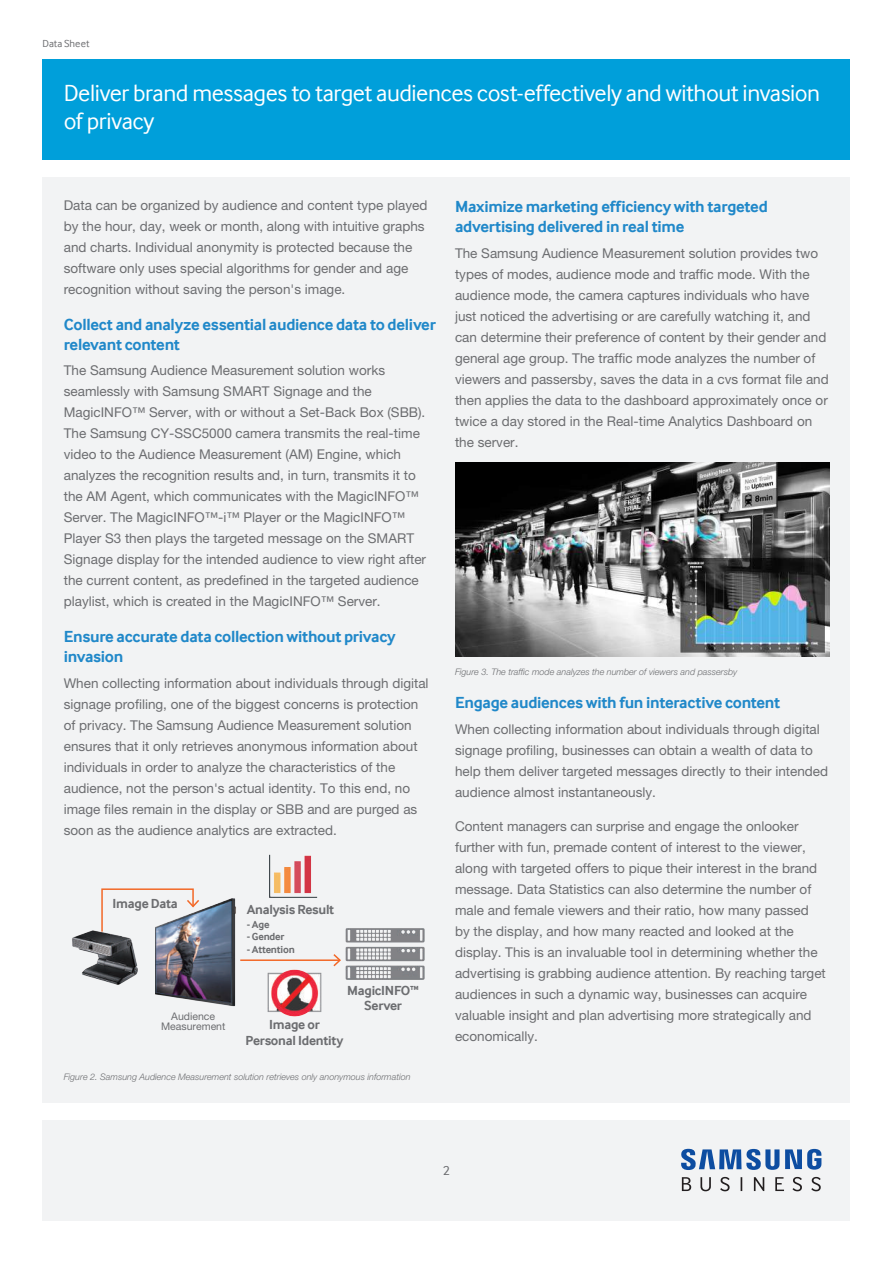
<style>
.page{position:relative;width:893px;height:1263px;background:#fff}
.page>*{position:absolute;margin:0;border:0;box-sizing:border-box;transform-origin:0 0}
.t1{font:24px/28.5px "Samsung Inter Face";letter-spacing:-.02em;color:#fff}
.t2{font:700 16.5px/19.5px "Samsung Inter Face";letter-spacing:-.015em;color:#2088c9}
.t3{font:13.5px/21px "Helvetica Neue LT Pro";color:#6c6d70}
.t4{font:700 13.5px/15.8px "Samsung Inter Face";letter-spacing:-.02em;color:#6c6d70;text-align:center}
.t5{font:13.5px "Samsung Inter Face";color:#6c6d70}
.t6{font:700 10.5px "Samsung Inter Face";letter-spacing:-.02em;color:#6c6d70}
.t7{font:10.5px/10.5px "Helvetica Neue LT Pro";color:#6c6d70;text-align:center}
.t8{font:10.5px "Samsung Inter Face";letter-spacing:.005em;color:#6c6d70}
.t9{font:italic 300 9px "Helvetica Neue LT Pro";color:#6c6d70}
</style>
<div class="page">
<div style="left:43px;top:1120px;width:807px;height:100px;background:#f2f3f4"></div>
<div style="left:43px;top:60px;width:807px;height:100px;background:#009fda"></div>
<div style="left:43px;top:177px;width:807px;height:926px;background:#f2f3f4"></div>
<svg style="left:681px;top:1149px;width:98px;height:21px"></svg>
<svg style="left:785px;top:1149px;width:36px;height:20px"></svg>
<svg style="left:682px;top:1177px;width:9px;height:14px"></svg>
<svg style="left:700px;top:1177px;width:11px;height:14px"></svg>
<svg style="left:720px;top:1177px;width:10px;height:14px"></svg>
<svg style="left:741px;top:1177px;width:1px;height:14px"></svg>
<svg style="left:754px;top:1177px;width:10px;height:14px"></svg>
<svg style="left:775px;top:1177px;width:9px;height:14px"></svg>
<svg style="left:792px;top:1177px;width:10px;height:14px"></svg>
<svg style="left:811px;top:1177px;width:10px;height:14px"></svg>
<img style="left:455px;top:462px;width:374px;height:195px">
<img style="left:72px;top:854px;width:353px;height:163px">
<svg style="left:101px;top:888px;width:100px;height:45px"></svg>
<hr style="left:240px;top:959px;width:100px;height:2px;background:#f36827">
<svg style="left:332px;top:952px;width:10px;height:16px"></svg>
<p class="t8" style="left:43px;top:38px;width:48px">Data Sheet</p>
<h1 class="t1" style="left:64px;top:78px;width:758px">Deliver brand messages to target audiences cost-effectively and without invasion of privacy</h1>
<p class="t3" style="left:64px;top:195px;width:365px">Data can be organized by audience and content type played by the hour, day, week or month, along with intuitive graphs and charts. Individual anonymity is protected because the software only uses special algorithms for gender and age recognition without saving the person's image.</p>
<p class="t2" style="left:64px;top:315px;width:374px">Collect and analyze essential audience data to deliver relevant content</p>
<p class="t3" style="left:64px;top:360px;width:364px">The Samsung Audience Measurement solution works seamlessly with Samsung SMART Signage and the MagicINFO™ Server, with or without a Set-Back Box (SBB).<br>The Samsung CY-SSC5000 camera transmits the real-time video to the Audience Measurement (AM) Engine, which analyzes the recognition results and, in turn, transmits it to the AM Agent, which communicates with the MagicINFO™ Server. The MagicINFO™-i™ Player or the MagicINFO™ Player S3 then plays the targeted message on the SMART Signage display for the intended audience to view right after the current content, as predefined in the targeted audience playlist, which is created in the MagicINFO™ Server.</p>
<p class="t2" style="left:64px;top:627px;width:334px">Ensure accurate data collection without privacy invasion</p>
<p class="t3" style="left:64px;top:672px;width:366px">When collecting information about individuals through digital signage profiling, one of the biggest concerns is protection of privacy. The Samsung Audience Measurement solution ensures that it only retrieves anonymous information about individuals in order to analyze the characteristics of the audience, not the person's actual identity. To this end, no image files remain in the display or SBB and are purged as soon as the audience analytics are extracted.</p>
<p class="t4" style="left:113px;top:895px;width:67px">Image Data</p>
<p class="t7" style="left:161px;top:1011px;width:66px">Audience<br>Measurement</p>
<p class="t4" style="left:247px;top:901px;width:89px">Analysis Result</p>
<p class="t6" style="left:247px;top:918px;width:24px">- Age</p>
<p class="t6" style="left:247px;top:931px;width:39px">- Gender</p>
<p class="t6" style="left:247px;top:943px;width:49px">- Attention</p>
<p class="t4" style="left:347px;top:983px;width:73px;line-height:15px">MagicINFO™<br>Server</p>
<p class="t4" style="left:246px;top:1017px;width:99px">Image or<br>Personal Identity</p>
<p class="t9" style="left:64px;top:1071px;width:348px">Figure 2. Samsung Audience Measurement solution retrieves only anonymous information</p>
<p class="t2" style="left:455px;top:197px;width:314px">Maximize marketing efficiency with targeted advertising delivered in real time</p>
<p class="t3" style="left:455px;top:242px;width:375px">The Samsung Audience Measurement solution provides two types of modes, audience mode and traffic mode. With the audience mode, the camera captures individuals who have just noticed the advertising or are carefully watching it, and can determine their preference of content by their gender and general age group. The traffic mode analyzes the number of viewers and passersby, saves the data in a cvs format file and then applies the data to the dashboard approximately once or twice a day stored in the Real-time Analytics Dashboard on the server.</p>
<p class="t9" style="left:455px;top:666px;width:284px">Figure 3. The traffic mode analyzes the number of viewers and passersby</p>
<p class="t2" style="left:455px;top:693px;width:327px">Engage audiences with fun interactive content</p>
<p class="t3" style="left:455px;top:719px;width:375px">When collecting information about individuals through digital signage profiling, businesses can obtain a wealth of data to help them deliver targeted messages directly to their intended audience almost instantaneously.</p>
<p class="t3" style="left:455px;top:815px;width:372px">Content managers can surprise and engage the onlooker further with fun, premade content of interest to the viewer, along with targeted offers to pique their interest in the brand message. Data Statistics can also determine the number of male and female viewers and their ratio, how many passed by the display, and how many reacted and looked at the display. This is an invaluable tool in determining whether the advertising is grabbing audience attention. By reaching target audiences in such a dynamic way, businesses can acquire valuable insight and plan advertising more strategically and economically.</p>
<p class="t5" style="left:443px;top:1162px;width:9px">2</p>
</div>
